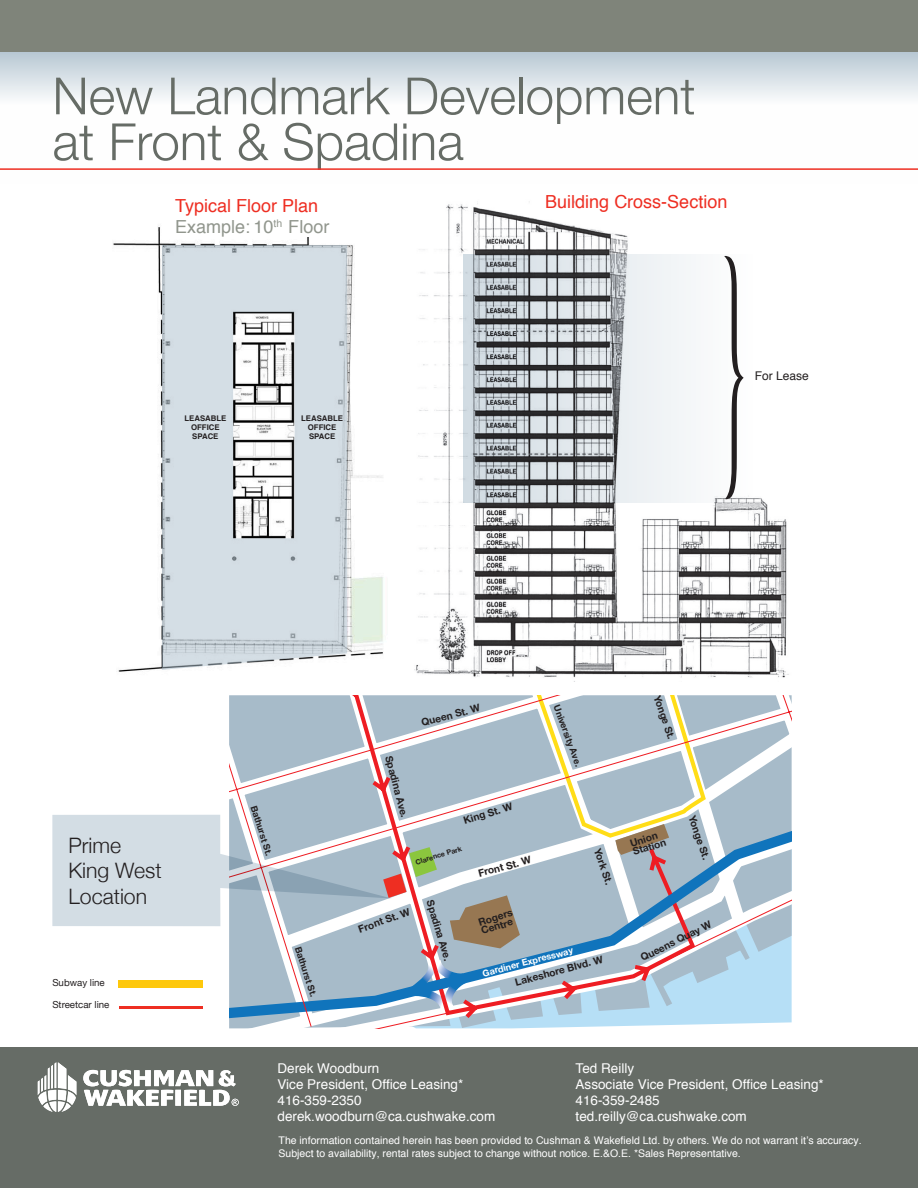
<style>
.page{position:relative;width:918px;height:1188px;background:#fff}
.page>*{position:absolute;margin:0;border:0;box-sizing:border-box;transform-origin:0 0}
.t1{font:300 262.05px "Helvetica";color:#231f20;scale:.31 1}
.t2{font:300 51.3px/45.9px "Helvetica Neue";color:#666c66}
.t3{font:300 21.3px "Helvetica Neue";color:#231f20}
.t4{font:18px "Helvetica";color:#ee2e22}
.t5{font:18px "Helvetica";color:#91968d}
.t6{font:13.5px "Helvetica";color:#fff}
.t7{font:12px "Helvetica";color:#231f20}
.t8{font:10.5px "Helvetica";color:#fff}
.t9{font:700 10.2px/9px "Helvetica Neue";color:#231f20}
.t10{font:9.75px "Helvetica Neue";color:#231f20}
.t11{font:700 9.15px "Helvetica Neue";color:#231f20}
.t12{font:700 9.15px "Helvetica Neue";color:#fff}
.t13{font:700 7.8px/9.3px "Helvetica";color:#231f20}
.t14{font:700 7.2px "Helvetica Neue";color:#231f20}
</style>
<div class="page">
<svg style="left:0;top:52px;width:918px;height:46px;background:#d5dee5"></svg>
<div style="left:0;top:1048px;width:918px;height:140px;background:#666c66"></div>
<svg style="left:38px;top:1062px;width:38px;height:50px"></svg>
<svg style="left:83px;top:1070px;width:156px;height:36px"></svg>
<img style="left:113px;top:227px;width:271px;height:445px">
<img style="left:414px;top:200px;width:375px;height:478px">
<svg style="left:229px;top:695px;width:563px;height:333px"></svg>
<svg style="left:319px;top:695px;width:379px;height:327px;background:#b3bfc8"></svg>
<svg style="left:411px;top:960px;width:55px;height:48px;background:#88a2c3"></svg>
<svg style="left:668px;top:893px;width:11px;height:12px"></svg>
<svg style="left:463px;top:255px;width:326px;height:248px"></svg>
<div style="left:0;top:0;width:918px;height:52px;background:#7f847a"></div>
<div style="left:119px;top:981px;width:84px;height:7px;background:#fec80b"></div>
<hr style="left:119px;top:1006px;width:83px;height:2px;background:#ee2e22">
<svg style="left:52px;top:815px;width:385px;height:111px;background:#c7ced5"></svg>
<hr style="left:0;top:168px;width:918px;height:2px;background:#ee2e22">
<svg style="left:162px;top:245px;width:185px;height:425px;background:#cfd7dd"></svg>
<div style="left:175px;top:199px;width:240px;height:38px;background:#fff"></div>
<p class="t2" style="left:52px;top:70px;width:645px">New Landmark Development at Front &amp; Spadina</p>
<p class="t4" style="left:175px;top:192px;width:145px">Typical Floor Plan</p>
<p class="t5" style="left:175px;top:213px;width:156px">Example: 10<sup>th</sup> Floor</p>
<p class="t13" style="left:184px;top:413px;width:43px">LEASABLE</p>
<p class="t13" style="left:191px;top:423px;width:30px">OFFICE<br>SPACE</p>
<p class="t13" style="left:301px;top:413px;width:43px">LEASABLE</p>
<p class="t13" style="left:308px;top:423px;width:30px">OFFICE<br>SPACE</p>
<p class="t4" style="left:545px;top:187px;width:184px">Building Cross-Section</p>
<p class="t1" style="left:720px;top:147px;width:89px">}</p>
<p class="t7" style="left:755px;top:367px;width:56px">For Lease</p>
<p class="t3" style="left:68px;top:828px;width:54px">Prime</p>
<p class="t3" style="left:68px;top:854px;width:95px">King West</p>
<p class="t3" style="left:68px;top:879px;width:80px">Location</p>
<p class="t10" style="left:52px;top:974px;width:54px">Subway line</p>
<p class="t10" style="left:52px;top:996px;width:59px">Streetcar line</p>
<p class="t11" style="left:259px;top:804px;width:53px;rotate:72deg">Bathurst St.</p>
<p class="t11" style="left:303px;top:945px;width:53px;rotate:72deg">Bathurst St.</p>
<p class="t9" style="left:421px;top:718px;width:62px;rotate:-15deg">Queen St. W</p>
<p class="t9" style="left:393px;top:755px;width:65px;rotate:75deg">Spadina Ave.</p>
<p class="t9" style="left:462px;top:816px;width:52px;rotate:-17deg">King St. W</p>
<p class="t14" style="left:414px;top:858px;width:50px;rotate:-17deg">Clarence Park</p>
<p class="t9" style="left:477px;top:869px;width:56px;rotate:-15deg">Front St. W</p>
<p class="t11" style="left:562px;top:703px;width:66px;rotate:70deg">University Ave.</p>
<p class="t9" style="left:602px;top:847px;width:39px;rotate:71deg">York St.</p>
<p class="t9" style="left:357px;top:925px;width:56px;rotate:-20deg">Front St. W</p>
<p class="t9" style="left:434px;top:899px;width:65px;rotate:73deg">Spadina Ave.</p>
<p class="t9" style="left:477px;top:918px;width:37px;rotate:-17deg">Rogers<br>Centre</p>
<p class="t12" style="left:481px;top:968px;width:94px;rotate:-14deg">Gardiner Expressway</p>
<p class="t9" style="left:514px;top:978px;width:92px;rotate:-15deg">Lakeshore Blvd. W</p>
<p class="t9" style="left:661px;top:694px;width:47px;rotate:71deg">Yonge St.</p>
<p class="t9" style="left:629px;top:839px;width:36px;rotate:-17deg">Union<br>Station</p>
<p class="t9" style="left:696px;top:814px;width:47px;rotate:71deg">Yonge St.</p>
<p class="t9" style="left:639px;top:954px;width:79px;rotate:-27deg">Queens Quay W</p>
<p class="t6" style="left:278px;top:1058px;width:103px">Derek Woodburn</p>
<p class="t6" style="left:278px;top:1074px;width:187px">Vice President, Office Leasing*</p>
<p class="t6" style="left:278px;top:1090px;width:86px">416-359-2350</p>
<p class="t6" style="left:278px;top:1106px;width:219px">derek.woodburn@ca.cushwake.com</p>
<p class="t6" style="left:576px;top:1058px;width:60px">Ted Reilly</p>
<p class="t6" style="left:576px;top:1074px;width:250px">Associate Vice President, Office Leasing*</p>
<p class="t6" style="left:576px;top:1090px;width:86px">416-359-2485</p>
<p class="t6" style="left:576px;top:1106px;width:173px">ted.reilly@ca.cushwake.com</p>
<p class="t8" style="left:279px;top:1132px;width:585px">The information contained herein has been provided to Cushman &amp; Wakefield Ltd. by others. We do not warrant it’s accuracy.</p>
<p class="t8" style="left:279px;top:1145px;width:464px">Subject to availability, rental rates subject to change without notice. E.&amp;O.E. *Sales Representative.</p>
</div>
